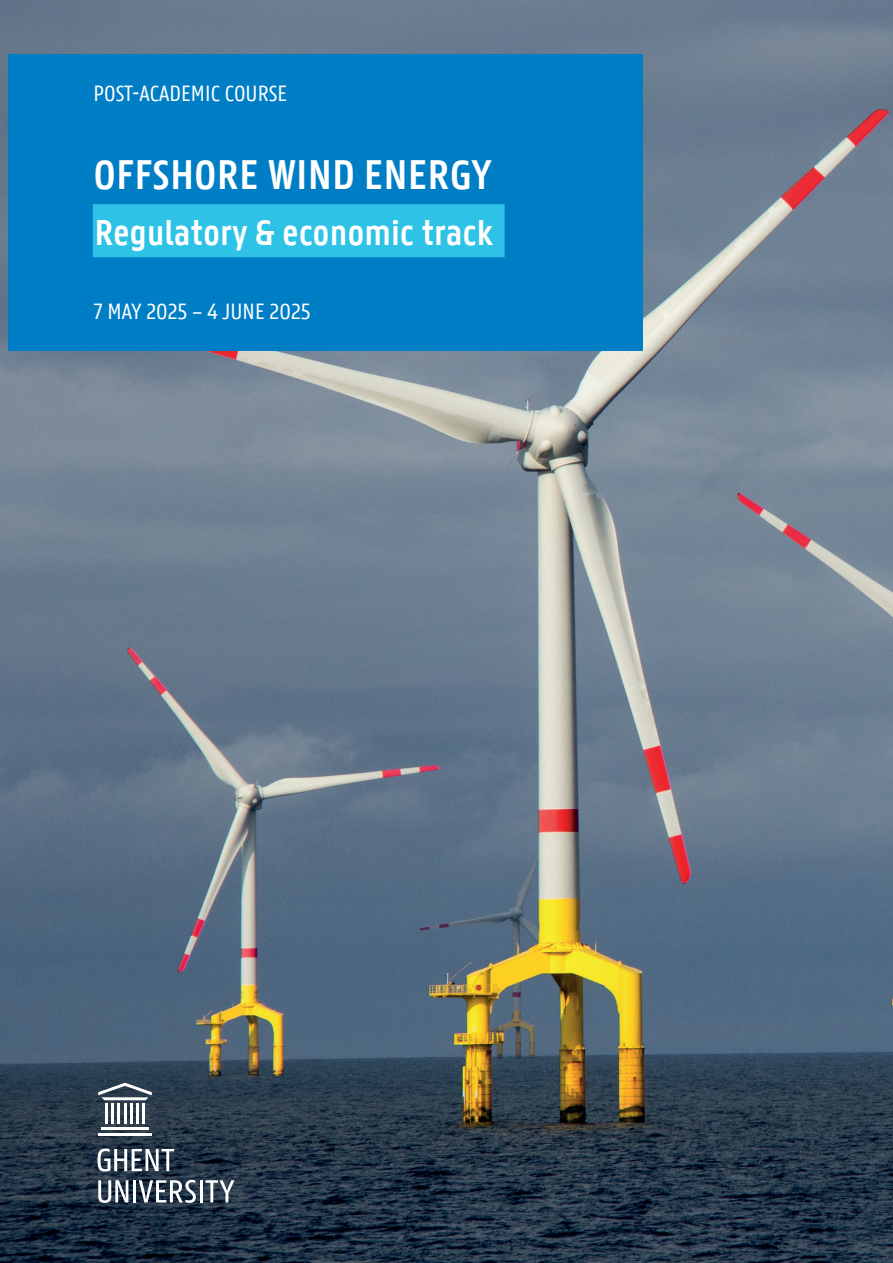
<style>
.page{position:relative;width:893px;height:1263px;background:#fff}
.page>*{position:absolute;margin:0;border:0;box-sizing:border-box;transform-origin:0 0}
.t1{font:600 45px "U Gent Panno Text";color:#fff}
.t2{font:600 39px "U Gent Panno Text";color:#fff}
.t3{font:24px "U Gent Panno Text";color:#fff}
</style>
<div class="page">
<img style="left:0;top:0;width:893px;height:1263px">
<div style="left:9px;top:54px;width:634px;height:297px;background:#007ec5"></div>
<hr style="left:105px;top:1103px;width:3px;height:21px;background:#fff">
<hr style="left:111px;top:1103px;width:3px;height:21px;background:#fff">
<hr style="left:117px;top:1103px;width:3px;height:21px;background:#fff">
<hr style="left:124px;top:1103px;width:2px;height:21px;background:#fff">
<hr style="left:130px;top:1103px;width:3px;height:21px;background:#fff">
<hr style="left:136px;top:1103px;width:3px;height:21px;background:#fff">
<hr style="left:142px;top:1103px;width:3px;height:21px;background:#fff">
<hr style="left:98px;top:1133px;width:54px;height:3px;background:#fff">
<hr style="left:101px;top:1127px;width:48px;height:3px;background:#fff">
<svg style="left:98px;top:1083px;width:54px;height:17px"></svg>
<svg style="left:98px;top:1148px;width:76px;height:23px"></svg>
<hr style="left:200px;top:1180px;width:3px;height:22px;background:#fff">
<hr style="left:133px;top:1180px;width:3px;height:22px;background:#fff">
<svg style="left:206px;top:1180px;width:28px;height:22px"></svg>
<svg style="left:98px;top:1180px;width:30px;height:23px"></svg>
<svg style="left:139px;top:1180px;width:57px;height:23px"></svg>
<div style="left:94px;top:205px;width:410px;height:51px;background:#2dc2e6"></div>
<div style="left:93px;top:204px;width:412px;height:53px;border:2px solid #2dc2e6"></div>
<p class="t3" style="left:94px;top:79px;width:195px">POST-ACADEMIC COURSE</p>
<h1 class="t1" style="left:94px;top:148px;width:399px">OFFSHORE WIND ENERGY</h1>
<h2 class="t2" style="left:94px;top:210px;width:400px">Regulatory &amp; economic track</h2>
<p class="t3" style="left:94px;top:297px;width:219px">7 MAY 2025 – 4 JUNE 2025</p>
</div>
